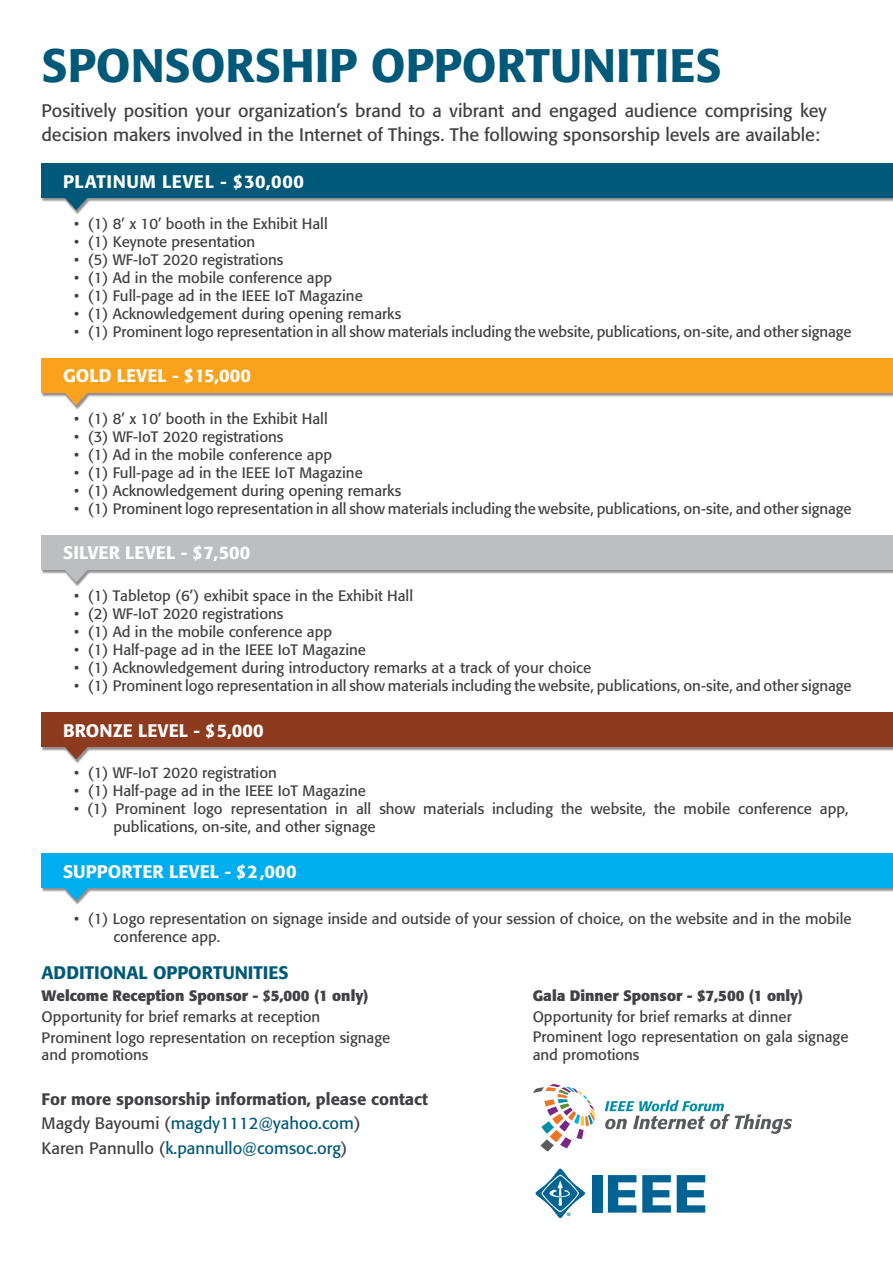
<style>
.page{position:relative;width:893px;height:1263px;background:#fff}
.page>*{position:absolute;margin:0;border:0;box-sizing:border-box;transform-origin:0 0}
.t1{font:500 46.5px "Formata";color:#005978}
.t2{font:18px/24px "Formata";letter-spacing:-.005em;color:#414042}
.t3{font:500 18px "Formata";letter-spacing:.01em;color:#fff}
.t4{font:500 18px "Formata";color:#005978}
.t5{font:500 18px "Formata";letter-spacing:.03em;color:#fff}
.t6{font:500 16.5px/24px "Formata";color:#414042}
.t7{font:16.5px "Formata";color:#005978}
.t8{font:15px/18px "Formata";color:#414042}
.t9{font:700 15px "Formata";color:#414042}
.s1{font-weight:700}
.s2{font-weight:500}
.s3{font-weight:400}
.s4{font-weight:400;color:#005978}
.s5{color:#414042}
</style>
<div class="page">
<img style="left:41px;top:163px;width:852px;height:51px">
<div style="left:42px;top:163px;width:851px;height:35px;background:#005978"></div>
<svg style="left:65px;top:198px;width:23px;height:12px"></svg>
<img style="left:41px;top:358px;width:852px;height:52px">
<div style="left:42px;top:358px;width:851px;height:35px;background:#faa21b"></div>
<svg style="left:65px;top:393px;width:23px;height:12px"></svg>
<img style="left:41px;top:535px;width:852px;height:51px">
<div style="left:42px;top:535px;width:851px;height:35px;background:#bcbec0"></div>
<svg style="left:65px;top:570px;width:23px;height:12px"></svg>
<img style="left:41px;top:712px;width:852px;height:51px">
<div style="left:42px;top:712px;width:851px;height:35px;background:#8c3b1e"></div>
<svg style="left:65px;top:747px;width:23px;height:12px"></svg>
<img style="left:41px;top:853px;width:852px;height:52px">
<div style="left:42px;top:853px;width:851px;height:35px;background:#00aeef"></div>
<svg style="left:64px;top:888px;width:24px;height:12px"></svg>
<svg style="left:540px;top:1139px;width:14px;height:12px"></svg>
<svg style="left:533px;top:1084px;width:63px;height:64px"></svg>
<svg style="left:605px;top:1100px;width:187px;height:34px"></svg>
<svg style="left:535px;top:1168px;width:50px;height:50px"></svg>
<div style="left:592px;top:1175px;width:10px;height:37px;background:#006394"></div>
<svg style="left:608px;top:1175px;width:28px;height:37px"></svg>
<svg style="left:642px;top:1175px;width:29px;height:37px"></svg>
<svg style="left:677px;top:1175px;width:28px;height:37px"></svg>
<h1 class="t1" style="left:42px;top:37px;width:682px">SPONSORSHIP OPPORTUNITIES</h1>
<p class="t2" style="left:42px;top:98px;width:787px">Positively position your organization’s brand to a vibrant and engaged audience comprising key decision makers involved in the Internet of Things. The following sponsorship levels are available:</p>
<p class="t5" style="left:63px;top:170px;width:242px">PLATINUM LEVEL - $30,000</p>
<p class="t8" style="left:74px;top:215px;width:255px">• (1) 8’ x 10’ booth in the Exhibit Hall</p>
<p class="t8" style="left:74px;top:233px;width:183px">• (1) Keynote presentation</p>
<p class="t8" style="left:74px;top:251px;width:211px">• (5) WF-IoT 2020 registrations</p>
<p class="t8" style="left:74px;top:269px;width:260px">• (1) Ad in the mobile conference app</p>
<p class="t8" style="left:74px;top:287px;width:290px">• (1) Full-page ad in the IEEE IoT Magazine</p>
<p class="t8" style="left:74px;top:305px;width:329px">• (1) Acknowledgement during opening remarks</p>
<p class="t8" style="left:74px;top:323px;width:779px">• (1) Prominent logo representation in all show materials including the website, publications, on-site, and other signage</p>
<p class="t3" style="left:63px;top:365px;width:189px">GOLD LEVEL - $15,000</p>
<p class="t8" style="left:74px;top:410px;width:255px">• (1) 8’ x 10’ booth in the Exhibit Hall</p>
<p class="t8" style="left:74px;top:428px;width:211px">• (3) WF-IoT 2020 registrations</p>
<p class="t8" style="left:74px;top:446px;width:260px">• (1) Ad in the mobile conference app</p>
<p class="t8" style="left:74px;top:464px;width:290px">• (1) Full-page ad in the IEEE IoT Magazine</p>
<p class="t8" style="left:74px;top:482px;width:329px">• (1) Acknowledgement during opening remarks</p>
<p class="t8" style="left:74px;top:500px;width:779px">• (1) Prominent logo representation in all show materials including the website, publications, on-site, and other signage</p>
<p class="t3" style="left:63px;top:542px;width:189px">SILVER LEVEL - $7,500</p>
<p class="t8" style="left:74px;top:587px;width:341px">• (1) Tabletop (6’) exhibit space in the Exhibit Hall</p>
<p class="t8" style="left:74px;top:605px;width:211px">• (2) WF-IoT 2020 registrations</p>
<p class="t8" style="left:74px;top:623px;width:260px">• (1) Ad in the mobile conference app</p>
<p class="t8" style="left:74px;top:641px;width:293px">• (1) Half-page ad in the IEEE IoT Magazine</p>
<p class="t8" style="left:74px;top:659px;width:519px">• (1) Acknowledgement during introductory remarks at a track of your choice</p>
<p class="t8" style="left:74px;top:677px;width:779px">• (1) Prominent logo representation in all show materials including the website, publications, on-site, and other signage</p>
<p class="t3" style="left:63px;top:719px;width:202px">BRONZE LEVEL - $5,000</p>
<p class="t8" style="left:74px;top:764px;width:204px">• (1) WF-IoT 2020 registration</p>
<p class="t8" style="left:74px;top:782px;width:293px">• (1) Half-page ad in the IEEE IoT Magazine</p>
<p class="t8" style="left:113px;top:800px;width:737px;text-indent:-39px">• (1) Prominent logo representation in all show materials including the website, the mobile conference app, publications, on-site, and other signage</p>
<p class="t3" style="left:63px;top:860px;width:235px">SUPPORTER LEVEL - $2,000</p>
<p class="t8" style="left:113px;top:910px;width:740px;text-indent:-39px">• (1) Logo representation on signage inside and outside of your session of choice, on the website and in the mobile conference app.</p>
<p class="t4" style="left:42px;top:961px;width:249px">ADDITIONAL OPPORTUNITIES</p>
<p class="t8" style="left:42px;top:985px;width:350px;line-height:21px"><span class="s1">Welcome Reception Sponsor -</span> <span class="s2">$</span><span class="s1">5,000 (1 only)<br></span>Opportunity for brief remarks at reception<br>Prominent logo representation on reception signage</p>
<p class="t8" style="left:42px;top:1045px;width:108px">and promotions</p>
<p class="t6" style="left:42px;top:1086px;width:388px">For more sponsorship information, please contact<br><span class="s3">Magdy Bayoumi (</span><span class="s4">magdy1112@yahoo.com</span><span class="s3">)</span></p>
<p class="t7" style="left:42px;top:1138px;width:307px"><span class="s5">Karen Pannullo (</span>k.pannullo@comsoc.org<span class="s5">)</span></p>
<p class="t9" style="left:533px;top:986px;width:272px">Gala Dinner Sponsor - $7,500 (1 only)</p>
<p class="t8" style="left:533px;top:1007px;width:317px;line-height:19.5px">Opportunity for brief remarks at dinner<br>Prominent logo representation on gala signage</p>
<p class="t8" style="left:533px;top:1045px;width:108px">and promotions</p>
</div>
